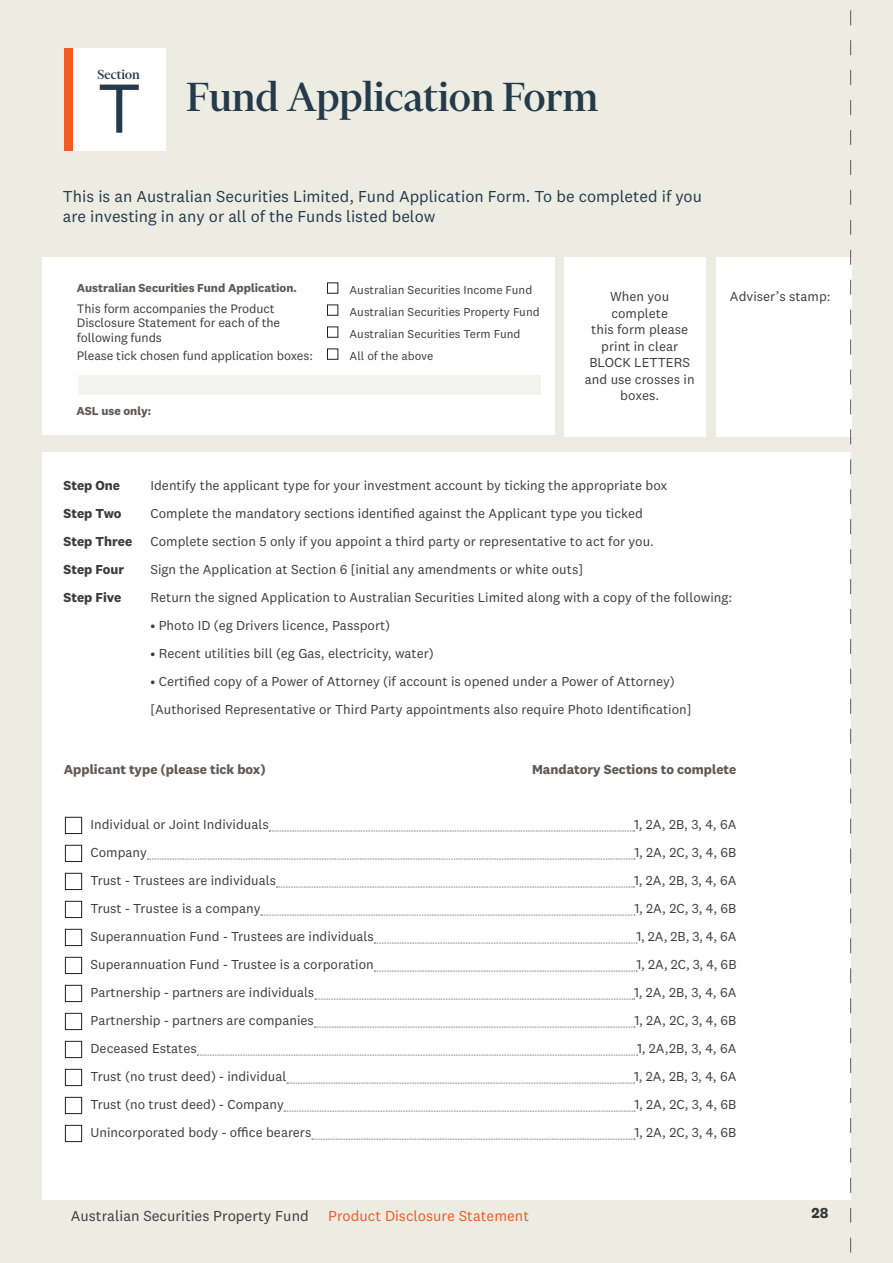
<style>
.page{position:relative;width:893px;height:1263px;background:#ecece3}
.page>*{position:absolute;margin:0;border:0;box-sizing:border-box;transform-origin:0 0}
.t1{font:72px "National 2";color:#253a4a}
.Head_1{font:500 46.5px "Financier Display";color:#253a4a}
.t2{font:16.5px/19.8px "National 2";color:#253a4a}
.t3{font:15px "National 2";color:#3c3c3c}
.t4{font:15px "National 2";color:#f15a22}
.Head_1-2{font:500 15px "Financier Display";color:#253a4a}
.t5{font:700 15px "National 2";color:#3c3c3c}
.Body_Copy{font:13.5px/16.5px "National 2";color:#3c3c3c}
.Forms_copy{font:700 13.5px "National 2";color:#5d5b5a}
.Body_Copy-2{font:700 13.5px "National 2";color:#3c3c3c}
.Forms_copy-2{font:12.75px/13.5px "National 2";letter-spacing:-.01em;color:#3c3c3c}
.Body_Copy-3{font:12px "National 2";color:#3c3c3c}
.Forms_copy-3{font:700 12px "National 2";color:#5d5b5a}
</style>
<div class="page">
<div style="left:565px;top:257px;width:141px;height:179px;background:#fff"></div>
<div style="left:716px;top:257px;width:135px;height:179px;background:#fff"></div>
<div style="left:43px;top:258px;width:512px;height:177px;background:#fff"></div>
<div style="left:43px;top:452px;width:808px;height:747px;background:#fff"></div>
<svg style="left:269px;top:831px;width:366px;height:1px"></svg>
<svg style="left:147px;top:859px;width:488px;height:1px"></svg>
<svg style="left:276px;top:887px;width:359px;height:1px"></svg>
<svg style="left:261px;top:915px;width:374px;height:1px"></svg>
<svg style="left:374px;top:943px;width:263px;height:1px"></svg>
<svg style="left:374px;top:971px;width:263px;height:1px"></svg>
<svg style="left:315px;top:999px;width:320px;height:1px"></svg>
<svg style="left:314px;top:1027px;width:321px;height:1px"></svg>
<svg style="left:197px;top:1055px;width:441px;height:1px"></svg>
<svg style="left:287px;top:1083px;width:348px;height:1px"></svg>
<svg style="left:284px;top:1111px;width:351px;height:1px"></svg>
<svg style="left:312px;top:1139px;width:323px;height:1px"></svg>
<div style="left:65px;top:817px;width:17px;height:17px;border:1px solid #231f20"></div>
<div style="left:65px;top:845px;width:17px;height:17px;border:1px solid #231f20"></div>
<div style="left:65px;top:873px;width:17px;height:17px;border:1px solid #231f20"></div>
<div style="left:65px;top:901px;width:17px;height:17px;border:1px solid #231f20"></div>
<div style="left:65px;top:929px;width:17px;height:17px;border:1px solid #231f20"></div>
<div style="left:65px;top:957px;width:17px;height:17px;border:1px solid #231f20"></div>
<div style="left:65px;top:985px;width:17px;height:17px;border:1px solid #231f20"></div>
<div style="left:65px;top:1013px;width:17px;height:17px;border:1px solid #231f20"></div>
<div style="left:65px;top:1041px;width:17px;height:17px;border:1px solid #231f20"></div>
<div style="left:65px;top:1069px;width:17px;height:17px;border:1px solid #231f20"></div>
<div style="left:65px;top:1097px;width:17px;height:17px;border:1px solid #231f20"></div>
<div style="left:65px;top:1125px;width:17px;height:17px;border:1px solid #231f20"></div>
<div style="left:327px;top:283px;width:11px;height:10px;border:1px solid #231f20"></div>
<div style="left:327px;top:305px;width:11px;height:10px;border:1px solid #231f20"></div>
<div style="left:327px;top:327px;width:11px;height:10px;border:1px solid #231f20"></div>
<div style="left:327px;top:349px;width:11px;height:10px;border:1px solid #231f20"></div>
<div style="left:72px;top:49px;width:94px;height:102px;background:#fff"></div>
<div style="left:64px;top:49px;width:8px;height:102px;background:#f15a22"></div>
<div style="left:78px;top:375px;width:463px;height:20px;background:#f4f4ef"></div>
<svg style="left:850px;top:10px;width:1px;height:1243px"></svg>
<p class="Head_1-2" style="left:97px;top:67px;width:44px">Section</p>
<p class="t1" style="left:97px;top:65px;width:45px">T</p>
<p class="Head_1" style="left:187px;top:73px;width:413px">Fund Application Form</p>
<p class="t2" style="left:63px;top:186px;width:641px">This is an Australian Securities Limited, Fund Application Form. To be completed if you are investing in any or all of the Funds listed below</p>
<p class="Forms_copy-3" style="left:77px;top:280px;width:221px">Australian Securities Fund Application.</p>
<p class="Forms_copy-2" style="left:77px;top:302px;width:205px">This form accompanies the Product<br>Disclosure Statement for each of the</p>
<p class="Forms_copy-2" style="left:77px;top:328px;width:237px;line-height:18px">following funds<br>Please tick chosen fund application boxes:</p>
<p class="Forms_copy-3" style="left:77px;top:403px;width:76px">ASL use only:</p>
<p class="Body_Copy-3" style="left:350px;top:282px;width:184px">Australian Securities Income Fund</p>
<p class="Body_Copy-3" style="left:350px;top:304px;width:192px">Australian Securities Property Fund</p>
<p class="Body_Copy-3" style="left:350px;top:326px;width:172px">Australian Securities Term Fund</p>
<p class="Body_Copy-3" style="left:350px;top:348px;width:85px">All of the above</p>
<p class="Body_Copy" style="left:610px;top:288px;width:61px">When you complete</p>
<p class="Body_Copy" style="left:591px;top:321px;width:98px">this form please</p>
<p class="Body_Copy" style="left:601px;top:338px;width:78px">print in clear</p>
<p class="Body_Copy" style="left:589px;top:354px;width:102px">BLOCK LETTERS</p>
<p class="Body_Copy" style="left:585px;top:371px;width:111px;text-align:center">and use crosses in boxes.</p>
<p class="Body_Copy" style="left:730px;top:288px;width:102px">Adviser’s stamp:</p>
<p class="Body_Copy-2" style="left:64px;top:477px;width:58px">Step One</p>
<p class="Body_Copy" style="left:151px;top:477px;width:518px">Identify the applicant type for your investment account by ticking the appropriate box</p>
<p class="Body_Copy-2" style="left:64px;top:505px;width:60px">Step Two</p>
<p class="Body_Copy" style="left:151px;top:505px;width:494px">Complete the mandatory sections identified against the Applicant type you ticked</p>
<p class="Body_Copy-2" style="left:64px;top:533px;width:70px">Step Three</p>
<p class="Body_Copy" style="left:151px;top:533px;width:505px">Complete section 5 only if you appoint a third party or representative to act for you.</p>
<p class="Body_Copy-2" style="left:64px;top:561px;width:62px">Step Four</p>
<p class="Body_Copy" style="left:151px;top:561px;width:434px">Sign the Application at Section 6 [initial any amendments or white outs]</p>
<p class="Body_Copy-2" style="left:64px;top:589px;width:59px">Step Five</p>
<p class="Body_Copy" style="left:151px;top:589px;width:583px">Return the signed Application to Australian Securities Limited along with a copy of the following:</p>
<p class="Body_Copy" style="left:151px;top:617px;width:241px">• Photo ID (eg Drivers licence, Passport)</p>
<p class="Body_Copy" style="left:151px;top:645px;width:285px">• Recent utilities bill (eg Gas, electricity, water)</p>
<p class="Body_Copy" style="left:151px;top:673px;width:526px">• Certified copy of a Power of Attorney (if account is opened under a Power of Attorney)</p>
<p class="Body_Copy" style="left:151px;top:701px;width:542px">[Authorised Representative or Third Party appointments also require Photo Identification]</p>
<p class="Forms_copy" style="left:64px;top:761px;width:203px">Applicant type (please tick box)</p>
<p class="Forms_copy" style="left:532px;top:761px;width:206px">Mandatory Sections to complete</p>
<p class="Body_Copy" style="left:91px;top:816px;width:180px">Individual or Joint Individuals</p>
<p class="Body_Copy" style="left:634px;top:816px;width:104px">1, 2A, 2B, 3, 4, 6A</p>
<p class="Body_Copy" style="left:91px;top:844px;width:58px">Company</p>
<p class="Body_Copy" style="left:634px;top:844px;width:104px">1, 2A, 2C, 3, 4, 6B</p>
<p class="Body_Copy" style="left:91px;top:872px;width:187px">Trust - Trustees are individuals</p>
<p class="Body_Copy" style="left:634px;top:872px;width:104px">1, 2A, 2B, 3, 4, 6A</p>
<p class="Body_Copy" style="left:91px;top:900px;width:172px">Trust - Trustee is a company</p>
<p class="Body_Copy" style="left:634px;top:900px;width:104px">1, 2A, 2C, 3, 4, 6B</p>
<p class="Body_Copy" style="left:91px;top:928px;width:285px">Superannuation Fund - Trustees are individuals</p>
<p class="Body_Copy" style="left:637px;top:928px;width:101px">1, 2A, 2B, 3, 4, 6A</p>
<p class="Body_Copy" style="left:91px;top:956px;width:285px">Superannuation Fund - Trustee is a corporation</p>
<p class="Body_Copy" style="left:637px;top:956px;width:101px">1, 2A, 2C, 3, 4, 6B</p>
<p class="Body_Copy" style="left:91px;top:984px;width:225px">Partnership - partners are individuals</p>
<p class="Body_Copy" style="left:634px;top:984px;width:104px">1, 2A, 2B, 3, 4, 6A</p>
<p class="Body_Copy" style="left:91px;top:1012px;width:225px">Partnership - partners are companies</p>
<p class="Body_Copy" style="left:634px;top:1012px;width:104px">1, 2A, 2C, 3, 4, 6B</p>
<p class="Body_Copy" style="left:91px;top:1040px;width:108px">Deceased Estates</p>
<p class="Body_Copy" style="left:637px;top:1040px;width:101px">1, 2A,2B, 3, 4, 6A</p>
<p class="Body_Copy" style="left:91px;top:1068px;width:197px">Trust (no trust deed) - individual</p>
<p class="Body_Copy" style="left:634px;top:1068px;width:104px">1, 2A, 2B, 3, 4, 6A</p>
<p class="Body_Copy" style="left:91px;top:1096px;width:195px">Trust (no trust deed) - Company</p>
<p class="Body_Copy" style="left:634px;top:1096px;width:104px">1, 2A, 2C, 3, 4, 6B</p>
<p class="Body_Copy" style="left:91px;top:1124px;width:222px">Unincorporated body - office bearers</p>
<p class="Body_Copy" style="left:634px;top:1124px;width:104px">1, 2A, 2C, 3, 4, 6B</p>
<p class="t3" style="left:71px;top:1207px;width:240px">Australian Securities Property Fund</p>
<p class="t4" style="left:328px;top:1207px;width:202px">Product Disclosure Statement</p>
<p class="t5" style="left:812px;top:1203px;width:18px">28</p>
</div>
